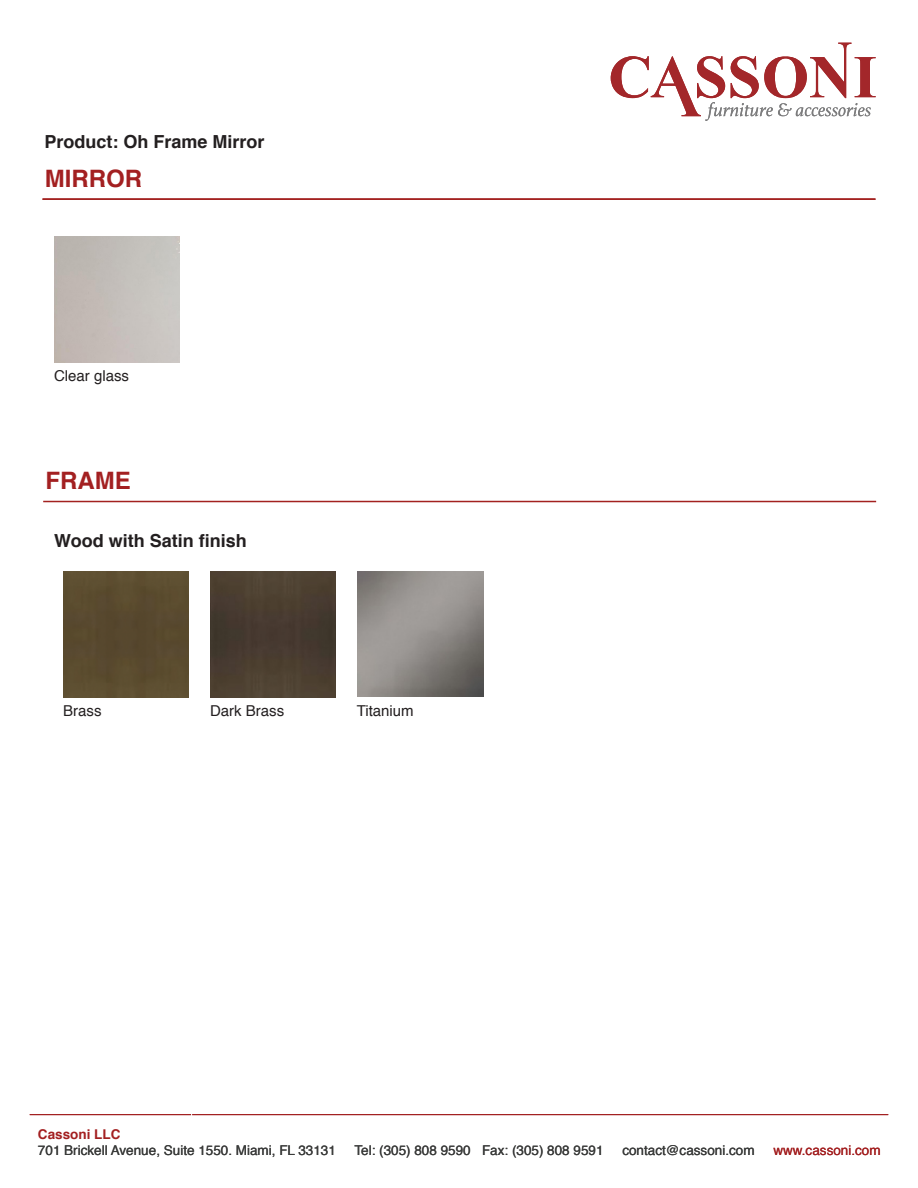
<style>
.page{position:relative;width:918px;height:1188px;background:#fff}
.page>*{position:absolute;margin:0;border:0;box-sizing:border-box;transform-origin:0 0}
.t1{font:700 24px "Helvetica";color:#a32021}
.t2{font:700 18px "Helvetica";color:#231f20}
.t3{font:15px "Helvetica";color:#231f20}
.t4{font:13.5px "Helvetica";color:#3b3c3b}
.t5{font:13.5px "Helvetica";color:#a32021}
.t6{font:700 13.5px "Helvetica";color:#a32021}
</style>
<div class="page">
<hr style="left:30px;top:1114px;width:858px;height:1px;background:#a32122">
<svg style="left:191px;top:1114px;width:13px;height:2px"></svg>
<hr style="left:43px;top:198px;width:832px;height:2px;background:#a3211f">
<svg style="left:611px;top:43px;width:265px;height:78px"></svg>
<hr style="left:43px;top:501px;width:833px;height:1px;background:#a3211f">
<div style="left:63px;top:571px;width:126px;height:126px;background:#5a4b2f"></div>
<img style="left:358px;top:571px;width:125px;height:125px">
<img style="left:210px;top:571px;width:126px;height:126px">
<h2 class="t2" style="left:45px;top:127px;width:222px">Product: Oh Frame Mirror</h2>
<h1 class="t1" style="left:45px;top:159px;width:99px">MIRROR</h1>
<p class="t3" style="left:54px;top:364px;width:77px">Clear glass</p>
<h1 class="t1" style="left:45px;top:461px;width:87px">FRAME</h1>
<h2 class="t2" style="left:54px;top:526px;width:194px">Wood with Satin finish</h2>
<p class="t3" style="left:63px;top:699px;width:40px">Brass</p>
<p class="t3" style="left:210px;top:699px;width:76px">Dark Brass</p>
<p class="t3" style="left:357px;top:699px;width:58px">Titanium</p>
<p class="t6" style="left:38px;top:1124px;width:84px">Cassoni LLC</p>
<p class="t4" style="left:38px;top:1140px;width:299px">701 Brickell Avenue, Suite 1550. Miami, FL 33131</p>
<p class="t4" style="left:354px;top:1140px;width:251px">Tel: (305) 808 9590 Fax: (305) 808 9591</p>
<p class="t4" style="left:622px;top:1140px;width:134px">contact@cassoni.com</p>
<p class="t5" style="left:773px;top:1140px;width:109px">www.cassoni.com</p>
</div>
